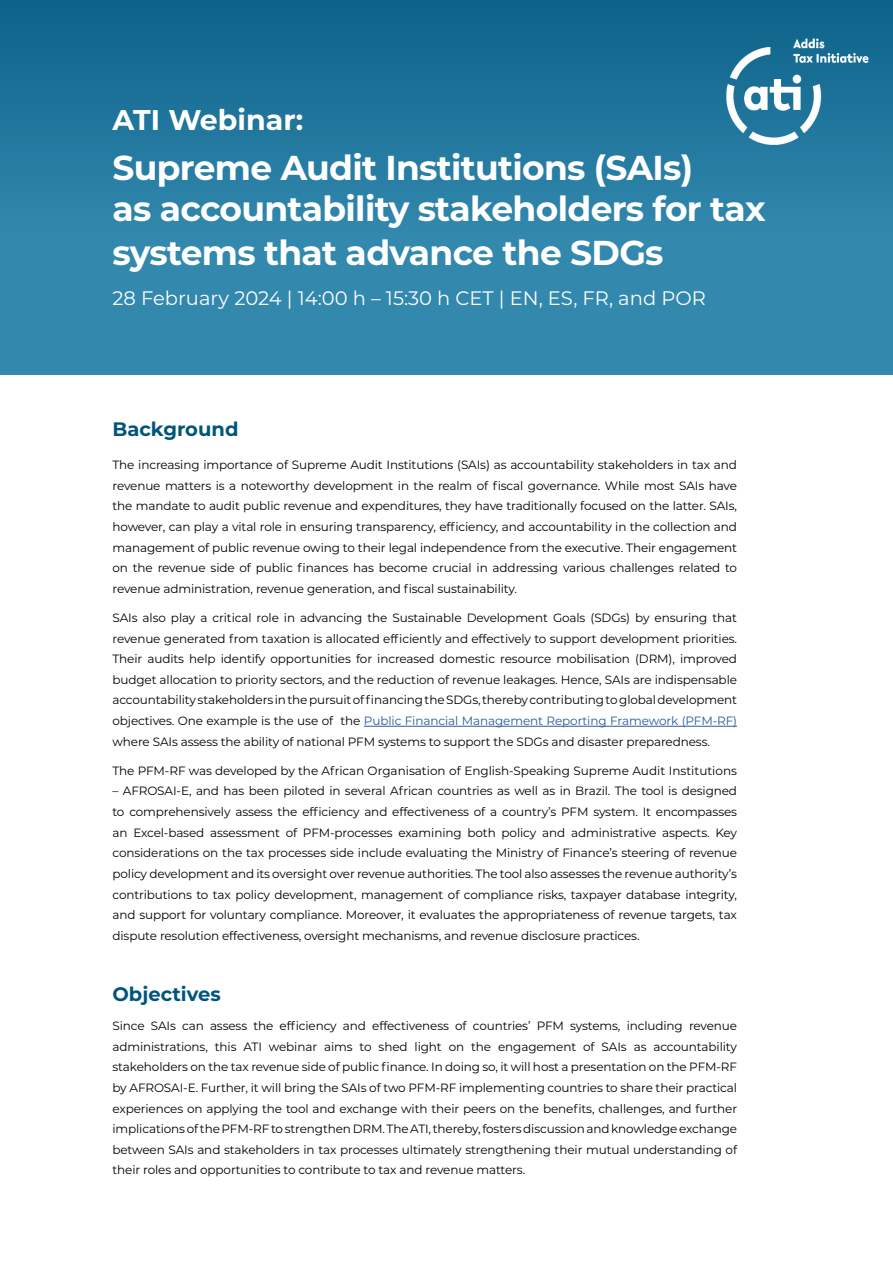
<style>
.page{position:relative;width:893px;height:1263px;background:#fff}
.page>*{position:absolute;margin:0;border:0;box-sizing:border-box;transform-origin:0 0}
.t1{font:700 34.5px/42.3px "Montserrat";letter-spacing:-.02em;color:#fff}
.t2{font:700 28.5px "Montserrat";color:#fff}
.t3{font:19.5px "Montserrat";color:#fff}
.t4{font:700 19.5px "Montserrat";color:#00557d}
.t5{font:12px/20.7px "Montserrat";letter-spacing:-.01em;color:#000;text-align:justify}
.s1{color:#275b9b}
</style>
<div class="page">
<div style="left:0;top:0;width:893px;height:375px;background:linear-gradient(to bottom,#11678e,#3b91b5)"></div>
<hr style="left:364px;top:726px;width:373px;height:1px;background:#275b9b">
<img style="left:718px;top:0;width:163px;height:162px">
<h2 class="t2" style="left:112px;top:99px;width:192px">ATI Webinar:</h2>
<h1 class="t1" style="left:112px;top:145px;width:655px">Supreme Audit Institutions (SAIs)<br>as accountability stakeholders for tax systems that advance the SDGs</h1>
<h3 class="t3" style="left:112px;top:285px;width:595px">28 February 2024 | 14:00 h – 15:30 h CET | EN, ES, FR, and POR</h3>
<h3 class="t4" style="left:112px;top:415px;width:128px">Background</h3>
<p class="t5" style="left:112px;top:454px;width:626px">The increasing importance of Supreme Audit Institutions (SAIs) as accountability stakeholders in tax and revenue matters is a noteworthy development in the realm of fiscal governance. While most SAIs have the mandate to audit public revenue and expenditures, they have traditionally focused on the latter. SAIs, however, can play a vital role in ensuring transparency, efficiency, and accountability in the collection and management of public revenue owing to their legal independence from the executive. Their engagement on the revenue side of public finances has become crucial in addressing various challenges related to revenue administration, revenue generation, and fiscal sustainability.</p>
<p class="t5" style="left:112px;top:607px;width:626px">SAIs also play a critical role in advancing the Sustainable Development Goals (SDGs) by ensuring that revenue generated from taxation is allocated efficiently and effectively to support development priorities.<br>Their audits help identify opportunities for increased domestic resource mobilisation (DRM), improved budget allocation to priority sectors, and the reduction of revenue leakages. Hence, SAIs are indispensable accountability stakeholders in the pursuit of financing the SDGs, thereby contributing to global development objectives. One example is the use of the <span class="s1">Public Financial Management Reporting Framework (PFM-RF) </span>where SAIs assess the ability of national PFM systems to support the SDGs and disaster preparedness.</p>
<p class="t5" style="left:112px;top:760px;width:626px">The PFM-RF was developed by the African Organisation of English-Speaking Supreme Audit Institutions</p>
<p class="t5" style="left:112px;top:780px;width:626px">– AFROSAI-E, and has been piloted in several African countries as well as in Brazil. The tool is designed to comprehensively assess the efficiency and effectiveness of a country’s PFM system. It encompasses an Excel-based assessment of PFM-processes examining both policy and administrative aspects. Key considerations on the tax processes side include evaluating the Ministry of Finance’s steering of revenue policy development and its oversight over revenue authorities. The tool also assesses the revenue authority’s contributions to tax policy development, management of compliance risks, taxpayer database integrity, and support for voluntary compliance. Moreover, it evaluates the appropriateness of revenue targets, tax dispute resolution effectiveness, oversight mechanisms, and revenue disclosure practices.</p>
<h3 class="t4" style="left:112px;top:980px;width:110px">Objectives</h3>
<p class="t5" style="left:112px;top:1015px;width:626px">Since SAIs can assess the efficiency and effectiveness of countries’ PFM systems, including revenue administrations, this ATI webinar aims to shed light on the engagement of SAIs as accountability stakeholders on the tax revenue side of public finance. In doing so, it will host a presentation on the PFM-RF by AFROSAI-E. Further, it will bring the SAIs of two PFM-RF implementing countries to share their practical experiences on applying the tool and exchange with their peers on the benefits, challenges, and further implications of the PFM-RF to strengthen DRM. The ATI, thereby, fosters discussion and knowledge exchange between SAIs and stakeholders in tax processes ultimately strengthening their mutual understanding of their roles and opportunities to contribute to tax and revenue matters.</p>
</div>
